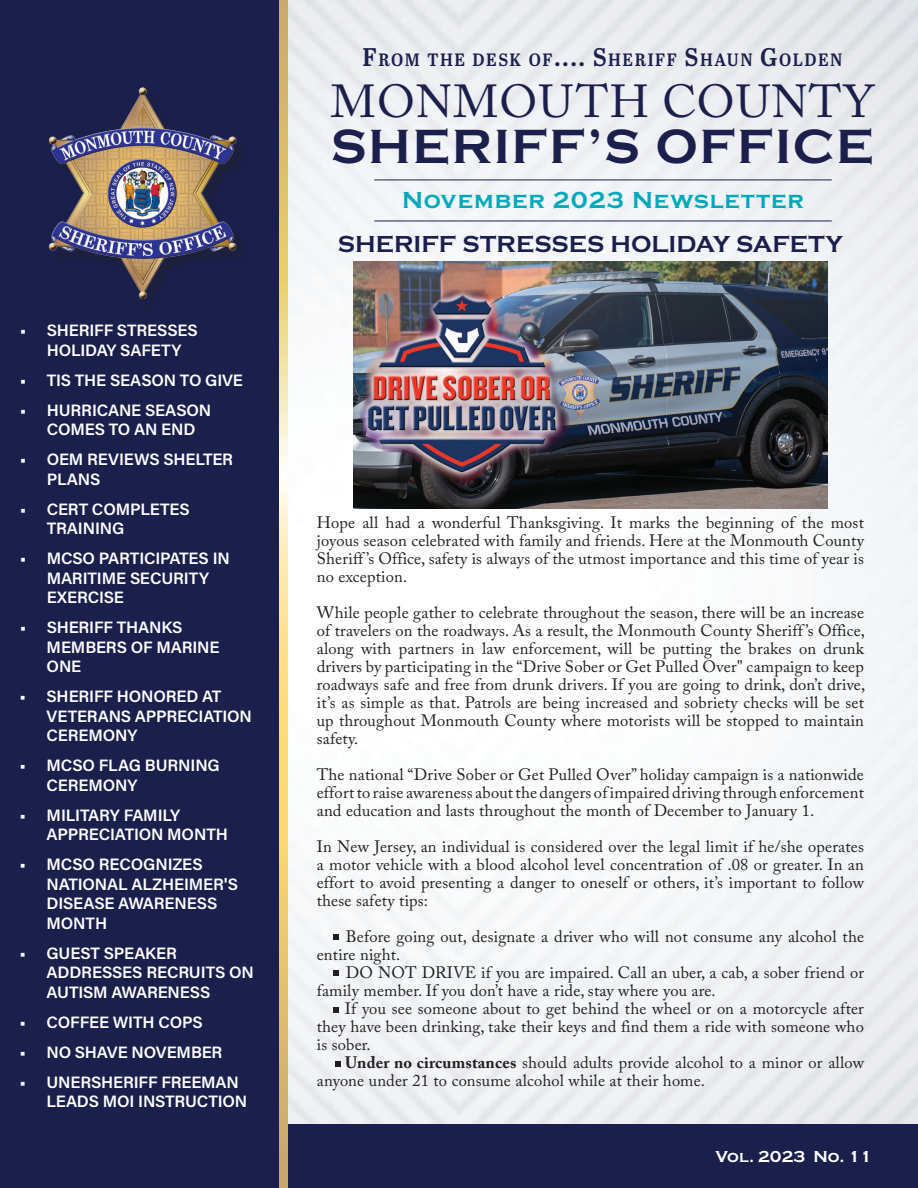
<style>
.page{position:relative;width:918px;height:1188px;background:#fff}
.page>*{position:absolute;margin:0;border:0;box-sizing:border-box;transform-origin:0 0}
.t1{font:700 49.8px "Copperplate";letter-spacing:.03em;color:#1a1f4c}
.t2{font:45.9px "Adobe Caslon Pro";letter-spacing:.025em;color:#1a1f4c}
.t3{font:700 24px "Copperplate";color:#1a1f4c}
.t4{font:700 24px "Copperplate";letter-spacing:.04em;color:#00a9b9}
.t5{font:17.85px "Abril Titling Nar Sb";letter-spacing:.085em;color:#1a1f4c}
.t6{font:16.5px/18px "Adobe Caslon Pro";letter-spacing:.01em;color:#231f20;text-align:justify}
.t7{font:16.5px/19.5px "Acumin Variable Concept";letter-spacing:-.01em;color:#fff}
.t8{font:700 16.5px "Copperplate";color:#fff}
.s1{font-size:25.5px}
.s2{font-weight:700}
</style>
<div class="page">
<img style="left:288px;top:0;width:630px;height:1125px">
<div style="left:0;top:0;width:288px;height:1164px;background:#1a1f4c"></div>
<div style="left:0;top:1125px;width:918px;height:63px;background:#1a1f4c"></div>
<svg style="left:279px;top:0;width:9px;height:1188px;background:#e9d083"></svg>
<img style="left:49px;top:87px;width:189px;height:216px">
<hr style="left:374px;top:180px;width:458px;height:1px;background:#1a1f4c">
<hr style="left:374px;top:221px;width:458px;height:1px;background:#1a1f4c">
<img style="left:353px;top:262px;width:474px;height:247px">
<svg style="left:333px;top:934px;width:5px;height:6px"></svg>
<svg style="left:333px;top:971px;width:5px;height:5px"></svg>
<svg style="left:333px;top:1007px;width:5px;height:6px"></svg>
<svg style="left:336px;top:1062px;width:5px;height:5px"></svg>
<p class="t7" style="left:47px;top:320px;width:152px;text-indent:-27px">• SHERIFF STRESSES<br>HOLIDAY SAFETY</p>
<p class="t7" style="left:20px;top:369px;width:225px">• TIS THE SEASON TO GIVE</p>
<p class="t7" style="left:47px;top:399px;width:166px;text-indent:-27px">• HURRICANE SEASON<br>COMES TO AN END</p>
<p class="t7" style="left:47px;top:449px;width:188px;text-indent:-27px">• OEM REVIEWS SHELTER<br>PLANS</p>
<p class="t7" style="left:47px;top:498px;width:145px;text-indent:-27px">• CERT COMPLETES<br>TRAINING</p>
<p class="t7" style="left:47px;top:548px;width:185px;text-indent:-27px">• MCSO PARTICIPATES IN<br>MARITIME SECURITY<br>EXERCISE</p>
<p class="t7" style="left:47px;top:617px;width:174px;text-indent:-27px">• SHERIFF THANKS<br>MEMBERS OF MARINE<br>ONE</p>
<p class="t7" style="left:47px;top:686px;width:207px;text-indent:-27px">• SHERIFF HONORED AT<br>VETERANS APPRECIATION<br>CEREMONY</p>
<p class="t7" style="left:47px;top:755px;width:175px;text-indent:-27px">• MCSO FLAG BURNING<br>CEREMONY</p>
<p class="t7" style="left:47px;top:805px;width:183px;text-indent:-27px">• MILITARY FAMILY<br>APPRECIATION MONTH</p>
<p class="t7" style="left:47px;top:854px;width:193px;text-indent:-27px">• MCSO RECOGNIZES<br>NATIONAL ALZHEIMER'S<br>DISEASE AWARENESS<br>MONTH</p>
<p class="t7" style="left:47px;top:943px;width:209px;text-indent:-27px">• GUEST SPEAKER<br>ADDRESSES RECRUITS ON<br>AUTISM AWARENESS</p>
<p class="t7" style="left:20px;top:1012px;width:185px">• COFFEE WITH COPS</p>
<p class="t7" style="left:20px;top:1042px;width:204px">• NO SHAVE NOVEMBER</p>
<p class="t7" style="left:46px;top:1072px;width:202px;text-indent:-27px">• UNERSHERIFF FREEMAN<br>LEADS MOI INSTRUCTION</p>
<p class="t5" style="left:362px;top:47px;width:481px"><span class="s1">F</span>ROM THE DESK OF<span class="s1">.... S</span>HERIFF <span class="s1">S</span>HAUN <span class="s1">G</span>OLDEN</p>
<h2 class="t2" style="left:331px;top:75px;width:545px">MONMOUTH COUNTY</h2>
<h1 class="t1" style="left:331px;top:119px;width:544px">SHERIFF’S OFFICE</h1>
<h3 class="t4" style="left:402px;top:187px;width:403px">November 2023 Newsletter</h3>
<h3 class="t3" style="left:338px;top:231px;width:506px">SHERIFF STRESSES HOLIDAY SAFETY</h3>
<p class="t6" style="left:317px;top:513px;width:549px">Hope all had a wonderful Thanksgiving. It marks the beginning of the most joyous season celebrated with family and friends. Here at the Monmouth County Sheriff ’s Office, safety is always of the utmost importance and this time of year is no exception.</p>
<p class="t6" style="left:317px;top:603px;width:550px">While people gather to celebrate throughout the season, there will be an increase of travelers on the roadways. As a result, the Monmouth County Sheriff ’s Office, along with partners in law enforcement, will be putting the brakes on drunk drivers by participating in the “Drive Sober or Get Pulled Over" campaign to keep roadways safe and free from drunk drivers. If you are going to drink, don’t drive, it’s as simple as that. Patrols are being increased and sobriety checks will be set up throughout Monmouth County where motorists will be stopped to maintain safety.</p>
<p class="t6" style="left:317px;top:765px;width:549px">The national “Drive Sober or Get Pulled Over” holiday campaign is a nationwide effort to raise awareness about the dangers of impaired driving through enforcement and education and lasts throughout the month of December to January 1.</p>
<p class="t6" style="left:317px;top:837px;width:549px">In New Jersey, an individual is considered over the legal limit if he/she operates a motor vehicle with a blood alcohol level concentration of .08 or greater. In an effort to avoid presenting a danger to oneself or others, it’s important to follow these safety tips:</p>
<p class="t6" style="left:317px;top:928px;width:549px;text-indent:29px">Before going out, designate a driver who will not consume any alcohol the entire night.</p>
<p class="t6" style="left:317px;top:964px;width:549px;text-indent:29px">DO NOT DRIVE if you are impaired. Call an uber, a cab, a sober friend or family member. If you don’t have a ride, stay where you are.</p>
<p class="t6" style="left:317px;top:1000px;width:549px;text-indent:28px">If you see someone about to get behind the wheel or on a motorcycle after they have been drinking, take their keys and find them a ride with someone who is sober.</p>
<p class="t6" style="left:317px;top:1054px;width:549px;text-indent:28px"><span class="s2">Under no circumstances</span> should adults provide alcohol to a minor or allow anyone under 21 to consume alcohol while at their home.</p>
<p class="t8" style="left:716px;top:1147px;width:158px">Vol. 2023 No. 11</p>
</div>
